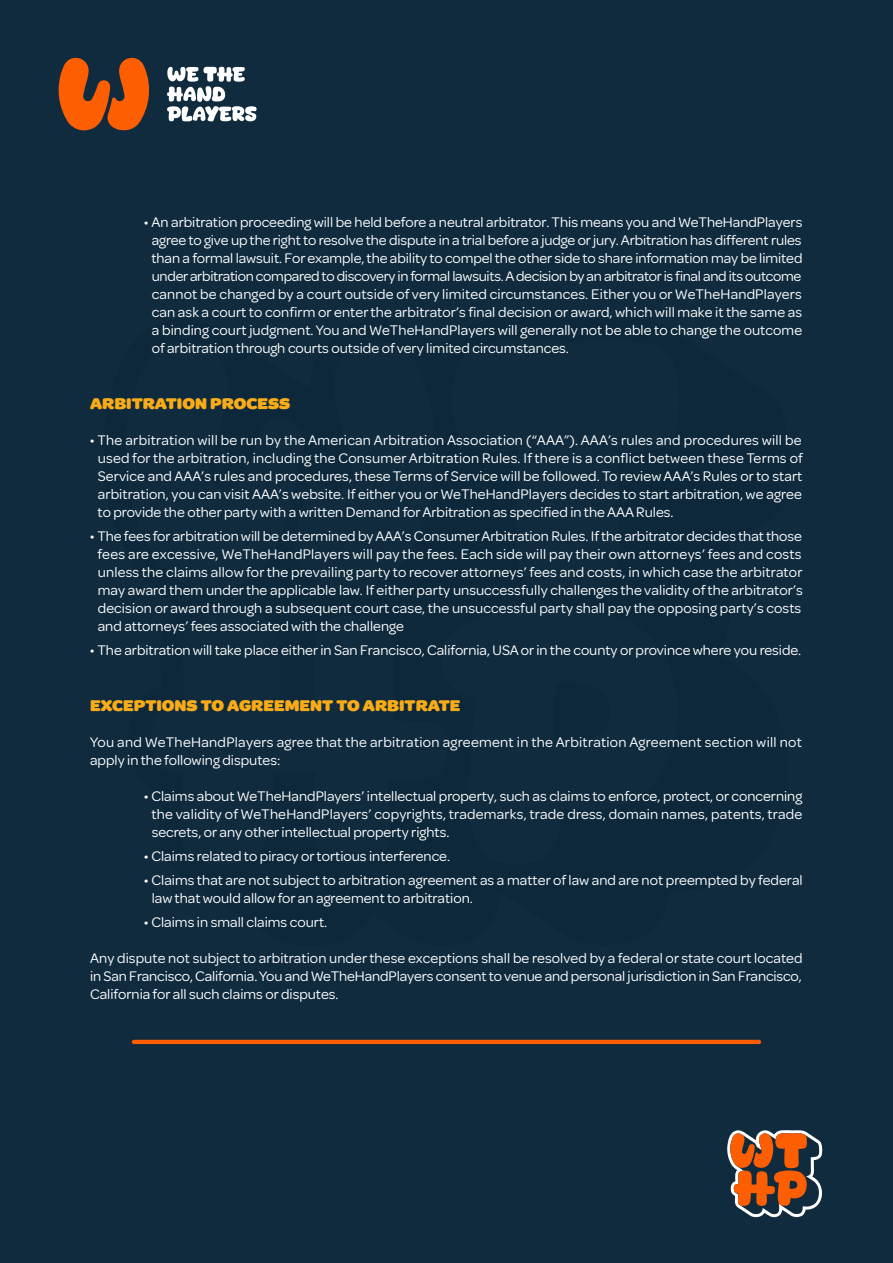
<style>
.page{position:relative;width:893px;height:1263px;background:#102b3d}
.page>*{position:absolute;margin:0;border:0;box-sizing:border-box;transform-origin:0 0}
.t1{font:900 16.5px "Marigny";color:#faac18}
.t2{font:15px/18px "Omnes";color:#fff;text-align:justify}
.t3{font:15px/18px "Omnes";letter-spacing:.02em;color:#fff}
.s1{font-family:"Myriad Pro"}
</style>
<div class="page">
<svg style="left:727px;top:1130px;width:96px;height:88px"></svg>
<svg style="left:167px;top:67px;width:90px;height:54px"></svg>
<svg style="left:58px;top:57px;width:91px;height:74px"></svg>
<hr style="left:132px;top:1040px;width:629px;height:4px;background:#fd5e02;border-radius:2px">
<p class="t2" style="left:152px;top:213px;width:652px;text-indent:-7px"><span class="s1">•</span> An arbitration proceeding will be held before a neutral arbitrator. This means you and WeTheHandPlayers agree to give up the right to resolve the dispute in a trial before a judge or jury. Arbitration has different rules than a formal lawsuit. For example, the ability to compel the other side to share information may be limited under arbitration compared to discovery in formal lawsuits. A decision by an arbitrator is final and its outcome cannot be changed by a court outside of very limited circumstances. Either you or WeTheHandPlayers can ask a court to confirm or enter the arbitrator’s final decision or award, which will make it the same as a binding court judgment. You and WeTheHandPlayers will generally not be able to change the outcome of arbitration through courts outside of very limited circumstances.</p>
<p class="t1" style="left:90px;top:394px;width:202px">ARBITRATION PROCESS</p>
<p class="t2" style="left:98px;top:430px;width:707px;text-indent:-7px"><span class="s1">•</span> The arbitration will be run by the American Arbitration Association (“AAA”). AAA’s rules and procedures will be used for the arbitration, including the Consumer Arbitration Rules. If there is a conflict between these Terms of Service and AAA’s rules and procedures, these Terms of Service will be followed. To review AAA’s Rules or to start arbitration, you can visit AAA’s website. If either you or WeTheHandPlayers decides to start arbitration, we agree to provide the other party with a written Demand for Arbitration as specified in the AAA Rules.</p>
<p class="t2" style="left:98px;top:526px;width:707px;text-indent:-7px"><span class="s1">•</span> The fees for arbitration will be determined by AAA’s Consumer Arbitration Rules. If the arbitrator decides that those fees are excessive, WeTheHandPlayers will pay the fees. Each side will pay their own attorneys’ fees and costs unless the claims allow for the prevailing party to recover attorneys’ fees and costs, in which case the arbitrator may award them under the applicable law. If either party unsuccessfully challenges the validity of the arbitrator’s decision or award through a subsequent court case, the unsuccessful party shall pay the opposing party’s costs and attorneys’ fees associated with the challenge</p>
<p class="t2" style="left:90px;top:640px;width:713px"><span class="s1">•</span> The arbitration will take place either in San Francisco, California, USA or in the county or province where you reside.</p>
<p class="t1" style="left:90px;top:696px;width:372px">EXCEPTIONS TO AGREEMENT TO ARBITRATE</p>
<p class="t3" style="left:90px;top:732px;width:713px">You and WeTheHandPlayers agree that the arbitration agreement in the Arbitration Agreement section will not apply in the following disputes:</p>
<p class="t2" style="left:152px;top:786px;width:652px;text-indent:-7px"><span class="s1">•</span> Claims about WeTheHandPlayers’ intellectual property, such as claims to enforce, protect, or concerning the validity of WeTheHandPlayers’ copyrights, trademarks, trade dress, domain names, patents, trade secrets, or any other intellectual property rights.</p>
<p class="t2" style="left:144px;top:846px;width:307px"><span class="s1">•</span> Claims related to piracy or tortious interference.</p>
<p class="t2" style="left:152px;top:870px;width:652px;text-indent:-8px"><span class="s1">•</span> Claims that are not subject to arbitration agreement as a matter of law and are not preempted by federal law that would allow for an agreement to arbitration.</p>
<p class="t2" style="left:144px;top:912px;width:185px"><span class="s1">•</span> Claims in small claims court.</p>
<p class="t2" style="left:90px;top:948px;width:714px">Any dispute not subject to arbitration under these exceptions shall be resolved by a federal or state court located in San Francisco, California. You and WeTheHandPlayers consent to venue and personal jurisdiction in San Francisco, California for all such claims or disputes.</p>
</div>
